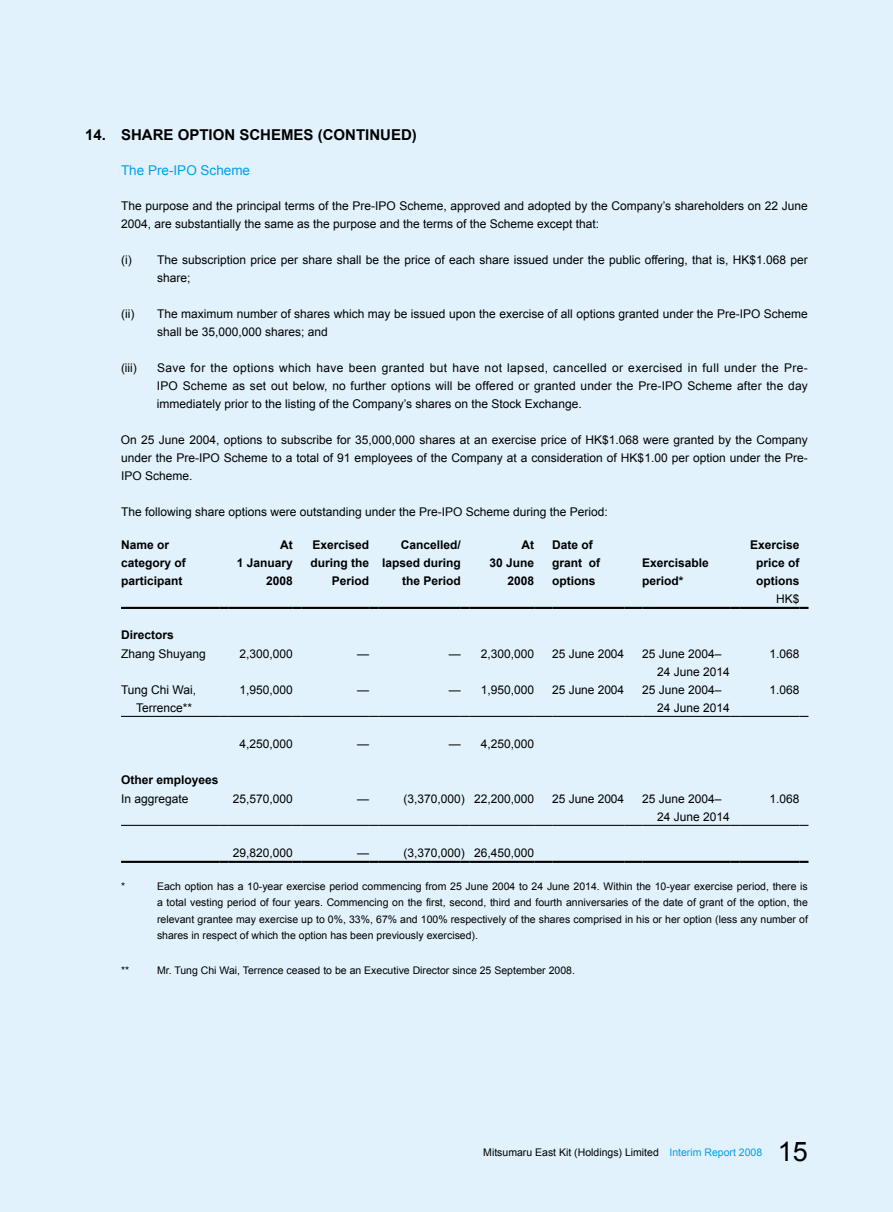
<style>
.page{position:relative;width:893px;height:1212px;background:#e1f2fc}
.page>*{position:absolute;margin:0;border:0;box-sizing:border-box;transform-origin:0 0}
.t1{font:27px "Arial";color:#000}
.t2{font:700 15px "Arial";color:#000}
.t3{font:13.5px "Arial";color:#00a0e9}
.t4{font:12px/18px "Arial";color:#000}
.t5{font:700 12px/18px "Arial";color:#000;text-align:right}
.t6{font:10.5px/16.5px "Arial";color:#000;text-align:justify}
.s1{color:#00a0e9}
</style>
<div class="page">
<hr style="left:121px;top:825px;width:98px;height:1px;background:#000">
<hr style="left:228px;top:825px;width:65px;height:1px;background:#000">
<hr style="left:302px;top:825px;width:67px;height:1px;background:#000">
<hr style="left:378px;top:825px;width:83px;height:1px;background:#000">
<hr style="left:470px;top:825px;width:64px;height:1px;background:#000">
<svg style="left:534px;top:825px;width:18px;height:1px"></svg>
<hr style="left:552px;top:825px;width:72px;height:1px;background:#000">
<svg style="left:624px;top:825px;width:18px;height:1px"></svg>
<hr style="left:642px;top:825px;width:89px;height:1px;background:#000">
<hr style="left:740px;top:825px;width:59px;height:1px;background:#000">
<hr style="left:121px;top:716px;width:98px;height:1px;background:#000">
<hr style="left:228px;top:716px;width:65px;height:1px;background:#000">
<hr style="left:302px;top:716px;width:67px;height:1px;background:#000">
<hr style="left:378px;top:716px;width:83px;height:1px;background:#000">
<hr style="left:470px;top:716px;width:64px;height:1px;background:#000">
<svg style="left:534px;top:716px;width:18px;height:1px"></svg>
<hr style="left:552px;top:716px;width:72px;height:1px;background:#000">
<svg style="left:624px;top:716px;width:18px;height:1px"></svg>
<hr style="left:642px;top:716px;width:89px;height:1px;background:#000">
<hr style="left:740px;top:716px;width:59px;height:1px;background:#000">
<hr style="left:121px;top:861px;width:98px;height:2px;background:#000">
<svg style="left:219px;top:861px;width:9px;height:2px"></svg>
<hr style="left:228px;top:861px;width:65px;height:2px;background:#000">
<svg style="left:293px;top:861px;width:9px;height:2px"></svg>
<hr style="left:302px;top:861px;width:67px;height:2px;background:#000">
<svg style="left:369px;top:861px;width:9px;height:2px"></svg>
<hr style="left:378px;top:861px;width:83px;height:2px;background:#000">
<svg style="left:461px;top:861px;width:9px;height:2px"></svg>
<hr style="left:470px;top:861px;width:64px;height:2px;background:#000">
<svg style="left:534px;top:861px;width:18px;height:2px"></svg>
<hr style="left:552px;top:861px;width:72px;height:2px;background:#000">
<svg style="left:624px;top:861px;width:18px;height:2px"></svg>
<hr style="left:642px;top:861px;width:89px;height:2px;background:#000">
<svg style="left:731px;top:861px;width:9px;height:2px"></svg>
<hr style="left:740px;top:861px;width:59px;height:2px;background:#000">
<svg style="left:799px;top:861px;width:9px;height:2px"></svg>
<hr style="left:121px;top:607px;width:98px;height:2px;background:#000">
<svg style="left:219px;top:607px;width:9px;height:2px"></svg>
<hr style="left:228px;top:607px;width:65px;height:2px;background:#000">
<svg style="left:293px;top:607px;width:9px;height:2px"></svg>
<hr style="left:302px;top:607px;width:67px;height:2px;background:#000">
<svg style="left:369px;top:607px;width:9px;height:2px"></svg>
<hr style="left:378px;top:607px;width:83px;height:2px;background:#000">
<svg style="left:461px;top:607px;width:9px;height:2px"></svg>
<hr style="left:470px;top:607px;width:64px;height:2px;background:#000">
<svg style="left:534px;top:607px;width:18px;height:2px"></svg>
<hr style="left:552px;top:607px;width:72px;height:2px;background:#000">
<svg style="left:624px;top:607px;width:18px;height:2px"></svg>
<hr style="left:642px;top:607px;width:89px;height:2px;background:#000">
<svg style="left:731px;top:607px;width:9px;height:2px"></svg>
<hr style="left:740px;top:607px;width:59px;height:2px;background:#000">
<svg style="left:799px;top:607px;width:9px;height:2px"></svg>
<p class="t2" style="left:85px;top:125px;width:333px">14. SHARE OPTION SCHEMES (continued)</p>
<p class="t3" style="left:121px;top:162px;width:131px">The Pre-IPO Scheme</p>
<p class="t4" style="left:121px;top:197px;width:688px">The purpose and the principal terms of the Pre-IPO Scheme, approved and adopted by the Company’s shareholders on 22 June<br>2004, are substantially the same as the purpose and the terms of the Scheme except that:</p>
<p class="t4" style="left:157px;top:251px;width:652px;text-indent:-36px">(i) The subscription price per share shall be the price of each share issued under the public offering, that is, HK$1.068 per share;</p>
<p class="t4" style="left:157px;top:305px;width:652px;text-indent:-36px">(ii) The maximum number of shares which may be issued upon the exercise of all options granted under the Pre-IPO Scheme shall be 35,000,000 shares; and</p>
<p class="t4" style="left:121px;top:359px;width:17px">(iii)</p>
<p class="t4" style="left:157px;top:359px;width:652px;text-align:justify">Save for the options which have been granted but have not lapsed, cancelled or exercised in full under the Pre-IPO Scheme as set out below, no further options will be offered or granted under the Pre-IPO Scheme after the day immediately prior to the listing of the Company’s shares on the Stock Exchange.</p>
<p class="t4" style="left:121px;top:431px;width:688px;text-align:justify">On 25 June 2004, options to subscribe for 35,000,000 shares at an exercise price of HK$1.068 were granted by the Company under the Pre-IPO Scheme to a total of 91 employees of the Company at a consideration of HK$1.00 per option under the Pre-IPO Scheme.</p>
<p class="t4" style="left:121px;top:503px;width:488px">The following share options were outstanding under the Pre-IPO Scheme during the Period:</p>
<p class="t5" style="left:121px;top:536px;width:66px;text-align:left">Name or category of participant</p>
<p class="t5" style="left:237px;top:536px;width:58px">At<br>1 January<br>2008</p>
<p class="t5" style="left:311px;top:536px;width:60px">Exercised during the<br>Period</p>
<p class="t5" style="left:382px;top:536px;width:80px">Cancelled/ lapsed during the Period</p>
<p class="t5" style="left:490px;top:536px;width:46px">At<br>30 June<br>2008</p>
<p class="t5" style="left:552px;top:536px;width:49px;text-align:left">Date of grant of options</p>
<p class="t5" style="left:750px;top:536px;width:51px;text-align:center">Exercise price of options</p>
<p class="t4" style="left:776px;top:590px;width:25px">HK$</p>
<p class="t5" style="left:642px;top:554px;width:68px;text-align:left">Exercisable period*</p>
<p class="t5" style="left:121px;top:627px;width:54px">Directors</p>
<p class="t4" style="left:121px;top:644px;width:86px">Zhang Shuyang</p>
<p class="t4" style="left:239px;top:644px;width:55px">2,300,000</p>
<p class="t4" style="left:357px;top:644px;width:13px">—</p>
<p class="t4" style="left:449px;top:644px;width:87px">— 2,300,000</p>
<p class="t4" style="left:552px;top:644px;width:73px">25 June 2004</p>
<p class="t4" style="left:657px;top:644px;width:74px;text-indent:-15px">25 June 2004–<br>24 June 2014</p>
<p class="t4" style="left:769px;top:644px;width:32px">1.068</p>
<p class="t4" style="left:136px;top:680px;width:62px;text-indent:-15px">Tung Chi Wai,<br>Terrence**</p>
<p class="t4" style="left:239px;top:680px;width:55px">1,950,000</p>
<p class="t4" style="left:357px;top:680px;width:13px">—</p>
<p class="t4" style="left:449px;top:680px;width:87px">— 1,950,000</p>
<p class="t4" style="left:552px;top:680px;width:73px">25 June 2004</p>
<p class="t4" style="left:657px;top:680px;width:74px;text-indent:-15px">25 June 2004–<br>24 June 2014</p>
<p class="t4" style="left:769px;top:680px;width:32px">1.068</p>
<p class="t4" style="left:239px;top:735px;width:55px">4,250,000</p>
<p class="t4" style="left:357px;top:735px;width:13px">—</p>
<p class="t4" style="left:449px;top:735px;width:87px">— 4,250,000</p>
<p class="t5" style="left:121px;top:771px;width:99px">Other employees</p>
<p class="t4" style="left:121px;top:789px;width:69px">In aggregate</p>
<p class="t4" style="left:233px;top:789px;width:62px">25,570,000</p>
<p class="t4" style="left:357px;top:789px;width:13px">—</p>
<p class="t4" style="left:403px;top:789px;width:132px">(3,370,000) 22,200,000</p>
<p class="t4" style="left:552px;top:789px;width:73px">25 June 2004</p>
<p class="t4" style="left:657px;top:789px;width:74px;text-indent:-15px">25 June 2004–<br>24 June 2014</p>
<p class="t4" style="left:769px;top:789px;width:32px">1.068</p>
<p class="t4" style="left:233px;top:844px;width:62px">29,820,000</p>
<p class="t4" style="left:357px;top:844px;width:13px">—</p>
<p class="t4" style="left:403px;top:844px;width:132px">(3,370,000) 26,450,000</p>
<p class="t6" style="left:121px;top:878px;width:6px">*</p>
<p class="t6" style="left:157px;top:878px;width:652px">Each option has a 10-year exercise period commencing from 25 June 2004 to 24 June 2014. Within the 10-year exercise period, there is a total vesting period of four years. Commencing on the first, second, third and fourth anniversaries of the date of grant of the option, the relevant grantee may exercise up to 0%, 33%, 67% and 100% respectively of the shares comprised in his or her option (less any number of shares in respect of which the option has been previously exercised).</p>
<p class="t6" style="left:121px;top:962px;width:10px">**</p>
<p class="t6" style="left:157px;top:962px;width:419px">Mr. Tung Chi Wai, Terrence ceased to be an Executive Director since 25 September 2008.</p>
<p class="t6" style="left:483px;top:1144px;width:280px">Mitsumaru East Kit (Holdings) Limited <span class="s1">Interim Report 2008</span></p>
<h1 class="t1" style="left:778px;top:1133px;width:32px">15</h1>
</div>
